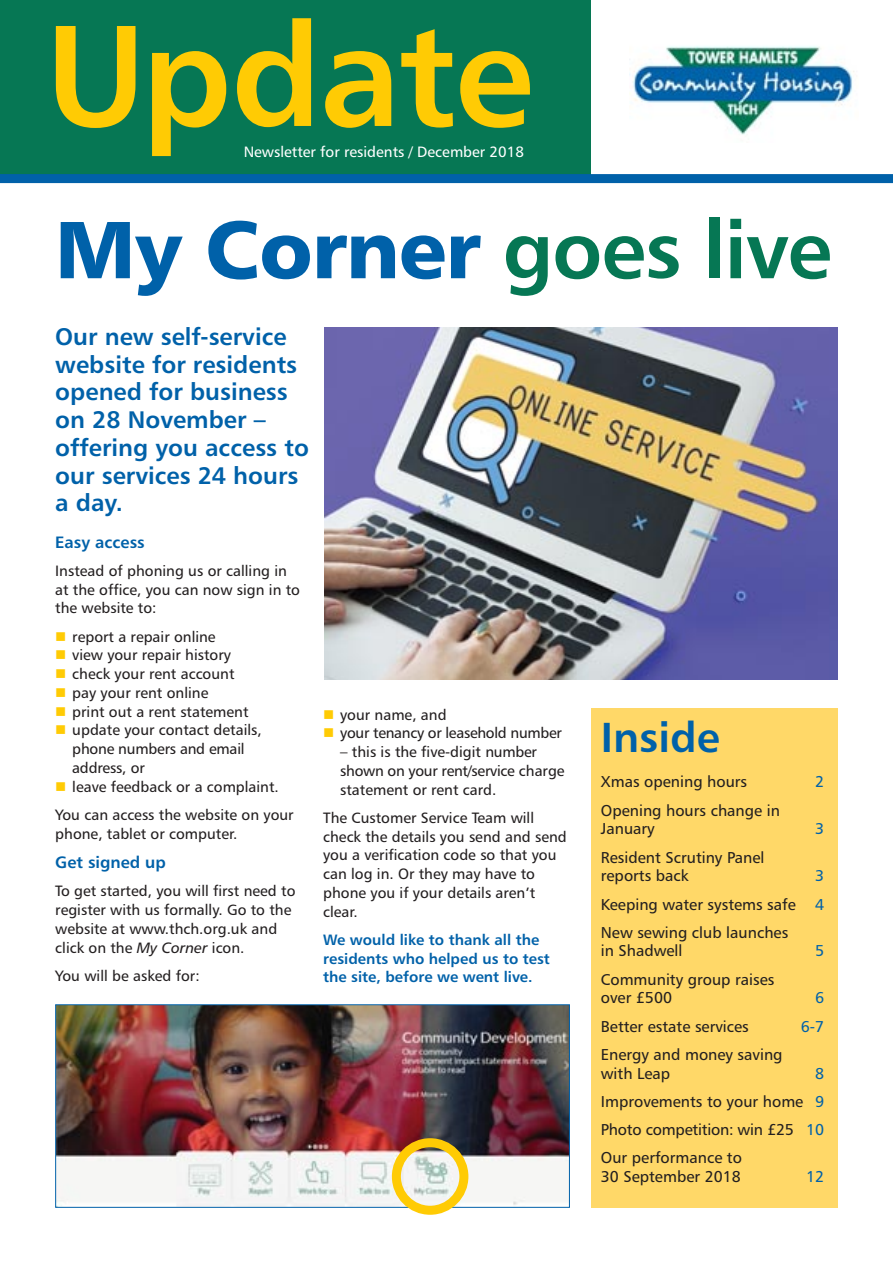
<style>
.page{position:relative;width:893px;height:1263px;background:#fff}
.page>*{position:absolute;margin:0;border:0;box-sizing:border-box;transform-origin:0 0}
.t1{font:144px "Humanist 777 BT Bold B";letter-spacing:-.015em;color:#ffcb04}
.t2{font:81px "Humanist 777 BT Black B";letter-spacing:-.015em;color:#0061a9}
.t3{font:42px "Humanist 777 BT Bold B";color:#0061a9}
.t4{font:24px/27.8px "Humanist 777 BT Bold B";color:#0061a9}
.t5{font:16.5px "Humanist 777 BT Bold B";color:#0061a9}
.t6{font:15.75px/28.2px "Humanist 777 BT Roman B";color:#231f20}
.t7{font:15.75px "Humanist 777 BT Roman B";color:#0061a9}
.t8{font:15px/18.8px "Humanist 777 BT Roman B";color:#231f20}
.t9{font:15px/18.8px "Humanist 777 BT Bold B";color:#0061a9}
.t10{font:15px "Humanist 777 BT Roman B";color:#fff}
.t11{font:15px "Humanist 777 BT Roman B";letter-spacing:-.02em;color:#231f20}
.s1{font-family:"Humanist 777 BT Bold B";color:#067754}
.s2{color:#ffcb04}
.s3{font-family:"Humanist 777 BT Italic B"}
.s4{color:#0061a9}
</style>
<div class="page">
<img style="left:325px;top:327px;width:513px;height:353px">
<img style="left:629px;top:46px;width:225px;height:89px">
<div style="left:0;top:0;width:591px;height:179px;background:#067754"></div>
<div style="left:0;top:174px;width:893px;height:9px;background:#0061a9"></div>
<div style="left:591px;top:708px;width:247px;height:500px;background:#ffd868"></div>
<img style="left:57px;top:1006px;width:511px;height:200px">
<div style="left:55px;top:1004px;width:515px;height:204px;border:1px solid #0061a9"></div>
<svg style="left:392px;top:1138px;width:76px;height:77px"></svg>
<h1 class="t1" style="left:45px;top:18px;width:490px">Update</h1>
<p class="t10" style="left:244px;top:146px;width:282px">Newsletter for residents / December 2018</p>
<h2 class="t2" style="left:55px;top:210px;width:778px">My Corner <span class="s1">goes live</span></h2>
<h3 class="t4" style="left:55px;top:325px;width:255px">Our new self-service website for residents opened for business on 28 November – offering you access to our services 24 hours a day.</h3>
<p class="t5" style="left:55px;top:535px;width:91px">Easy access</p>
<p class="t8" style="left:55px;top:563px;width:246px">Instead of phoning us or calling in at the office, you can now sign in to the website to:</p>
<p class="t8" style="left:55px;top:628px;width:162px"><span class="s2">■</span> report a repair online</p>
<p class="t8" style="left:55px;top:647px;width:177px"><span class="s2">■</span> view your repair history</p>
<p class="t8" style="left:55px;top:666px;width:181px"><span class="s2">■</span> check your rent account</p>
<p class="t8" style="left:55px;top:684px;width:155px"><span class="s2">■</span> pay your rent online</p>
<p class="t8" style="left:55px;top:703px;width:195px"><span class="s2">■</span> print out a rent statement</p>
<p class="t8" style="left:72px;top:722px;width:191px;text-indent:-17px"><span class="s2">■</span> update your contact details, phone numbers and email address, or</p>
<p class="t8" style="left:55px;top:773px;width:240px;line-height:28.2px"><span class="s2">■</span> leave feedback or a complaint.<br>You can access the website on your</p>
<p class="t8" style="left:55px;top:825px;width:184px">phone, tablet or computer.</p>
<p class="t5" style="left:55px;top:856px;width:112px">Get signed up</p>
<p class="t8" style="left:55px;top:883px;width:242px">To get started, you will first need to register with us formally. Go to the website at www.thch.org.uk and click on the <span class="s3">My Corner</span> icon.</p>
<p class="t8" style="left:55px;top:967px;width:146px">You will be asked for:</p>
<p class="t8" style="left:323px;top:706px;width:125px"><span class="s2">■</span> your name, and</p>
<p class="t11" style="left:323px;top:727px;width:240px"><span class="s2">■</span> your tenancy or leasehold number</p>
<p class="t8" style="left:340px;top:744px;width:226px">– this is the five-digit number shown on your rent/service charge statement or rent card.</p>
<p class="t8" style="left:323px;top:809px;width:245px">The Customer Service Team will check the details you send and send you a verification code so that you can log in. Or they may have to phone you if your details aren’t clear.</p>
<p class="t9" style="left:323px;top:931px;width:228px">We would like to thank all the residents who helped us to test the site, before we went live.</p>
<h3 class="t3" style="left:601px;top:720px;width:121px">Inside</h3>
<p class="t6" style="left:601px;top:769px;width:148px">Xmas opening hours</p>
<p class="t7" style="left:815px;top:776px;width:11px">2</p>
<p class="t6" style="left:601px;top:802px;width:181px;line-height:18.8px">Opening hours change in<br>January</p>
<p class="t7" style="left:815px;top:823px;width:11px">3</p>
<p class="t6" style="left:601px;top:849px;width:165px;line-height:18.8px">Resident Scrutiny Panel reports back</p>
<p class="t6" style="left:601px;top:863px;width:225px;text-align:justify;text-indent:214px"><span class="s4">3<br></span>Keeping water systems safe <span class="s4">4<br></span>New sewing club launches</p>
<p class="t6" style="left:601px;top:938px;width:83px">in Shadwell</p>
<p class="t7" style="left:815px;top:945px;width:11px">5</p>
<p class="t6" style="left:601px;top:971px;width:175px;line-height:18.8px">Community group raises over £500</p>
<p class="t7" style="left:815px;top:992px;width:11px">6</p>
<p class="t6" style="left:601px;top:1013px;width:150px">Better estate services</p>
<p class="t7" style="left:801px;top:1020px;width:25px">6-7</p>
<p class="t6" style="left:601px;top:1046px;width:183px;line-height:18.8px">Energy and money saving with Leap</p>
<p class="t6" style="left:601px;top:1060px;width:225px;text-align:justify;text-indent:214px"><span class="s4">8<br></span>Improvements to your home <span class="s4">9<br></span>Photo competition: win £25 <span class="s4">10<br></span>Our performance to</p>
<p class="t6" style="left:601px;top:1164px;width:141px">30 September 2018</p>
<p class="t7" style="left:806px;top:1170px;width:20px">12</p>
</div>
